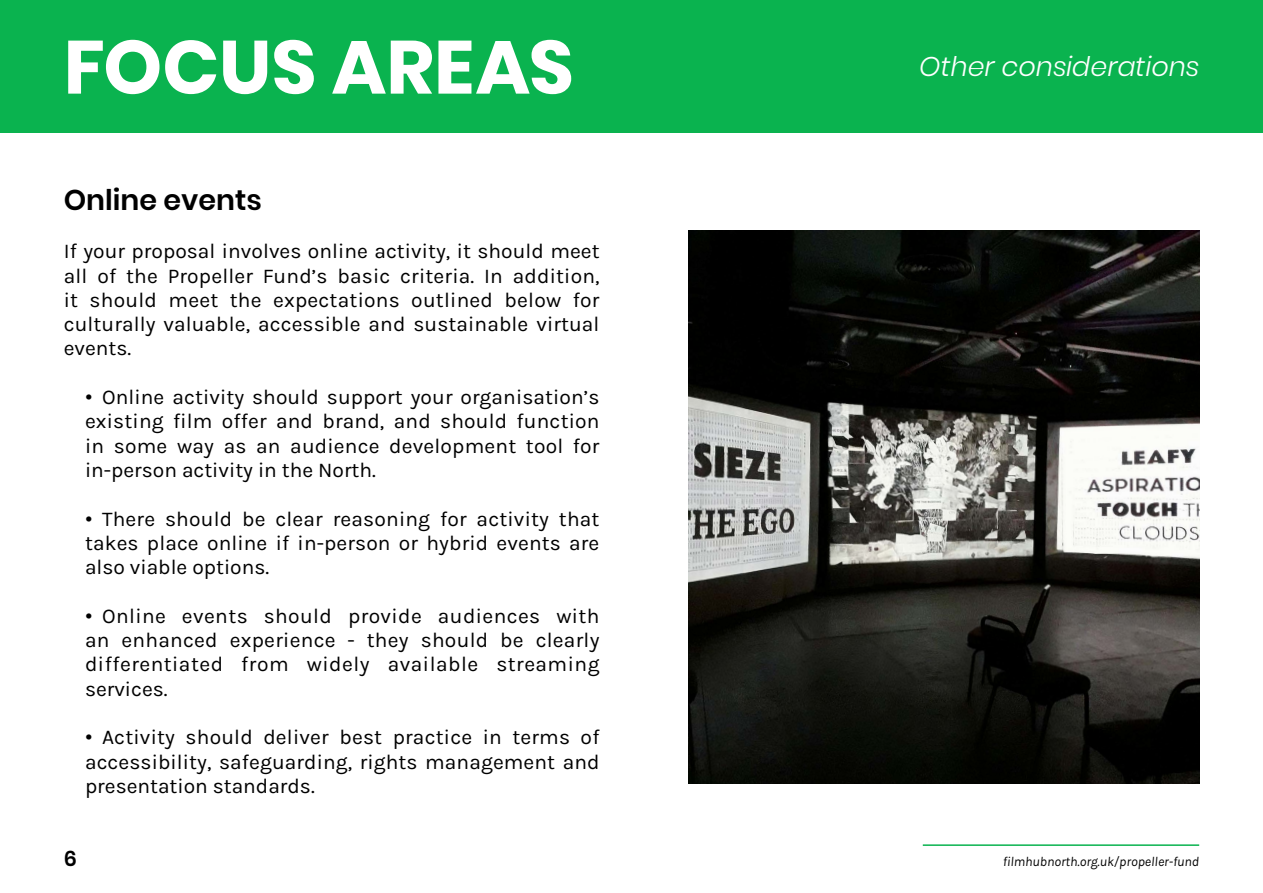
<style>
.page{position:relative;width:1263px;height:893px;background:#fff}
.page>*{position:absolute;margin:0;border:0;box-sizing:border-box;transform-origin:0 0}
.Page_Header{font:700 75px "Poppins";color:#fff}
.Section_Header{font:600 28.5px "Poppins";color:#000}
.Page_Sub-Header{font:italic 300 27px "Poppins";color:#fff}
.Body_Text{font:21px/24.3px "Karla";letter-spacing:.005em;color:#000;text-align:justify}
.Page_Numbers{font:600 21px "Poppins";color:#000}
.Footer_URL{font:italic 13.5px "Karla";color:#000}
.s1{font-family:"Poppins"}
</style>
<div class="page">
<div style="left:0;top:0;width:1263px;height:133px;background:#0ab34f"></div>
<hr style="left:923px;top:844px;width:276px;height:2px;background:#0ab34f">
<img style="left:689px;top:231px;width:510px;height:553px">
<p class="Page_Header" style="left:64px;top:24px;width:512px">FOCUS AREAS</p>
<p class="Section_Header" style="left:64px;top:183px;width:200px">Online events</p>
<p class="Body_Text" style="left:64px;top:238px;width:537px">If your proposal involves online activity, it should meet all of the Propeller Fund’s basic criteria. In addition, it should meet the expectations outlined below for culturally valuable, accessible and sustainable virtual events.</p>
<p class="Body_Text" style="left:85px;top:384px;width:516px"><span class="s1">•</span> Online activity should support your organisation’s existing film offer and brand, and should function in some way as an audience development tool for in-person activity in the North.</p>
<p class="Body_Text" style="left:85px;top:506px;width:516px"><span class="s1">•</span> There should be clear reasoning for activity that takes place online if in-person or hybrid events are also viable options.</p>
<p class="Body_Text" style="left:85px;top:603px;width:516px"><span class="s1">•</span> Online events should provide audiences with an enhanced experience - they should be clearly differentiated from widely available streaming services.</p>
<p class="Body_Text" style="left:85px;top:724px;width:516px"><span class="s1">•</span> Activity should deliver best practice in terms of accessibility, safeguarding, rights management and presentation standards.</p>
<p class="Page_Sub-Header" style="left:919px;top:51px;width:281px">Other considerations</p>
<p class="Page_Numbers" style="left:64px;top:846px;width:15px">6</p>
<p class="Footer_URL" style="left:1003px;top:852px;width:198px">filmhubnorth.org.uk/propeller-fund</p>
</div>
